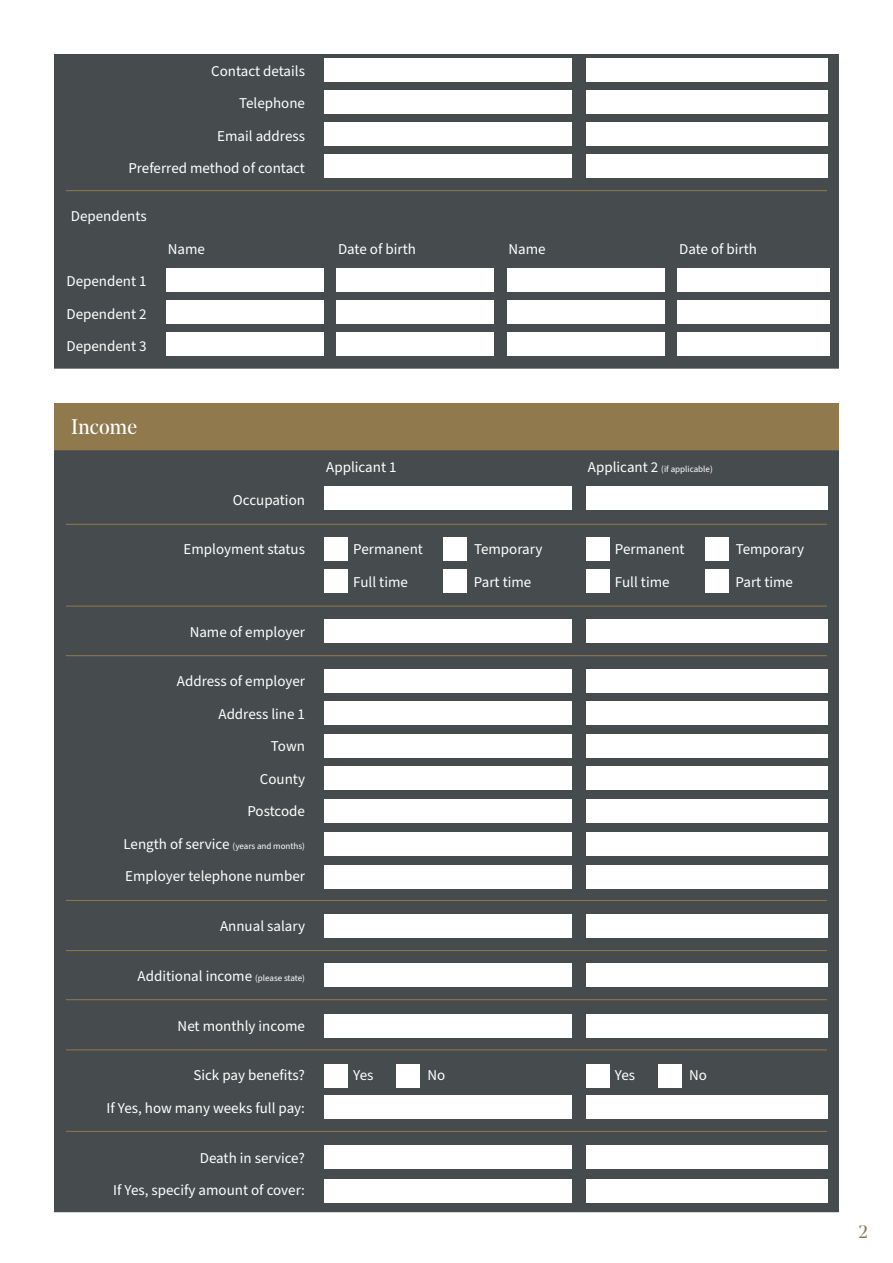
<style>
.page{position:relative;width:893px;height:1263px;background:#fff}
.page>*{position:absolute;margin:0;border:0;box-sizing:border-box;transform-origin:0 0}
.t1{font:21px "Noe Display";color:#fff}
.t2{font:18px "Noe Display";color:#91794e}
.t3{font:15px/32.5px "Source Sans Pro";color:#fff;text-align:right}
.t4{font:9px "Source Sans Pro";color:#fff}
.s1{font-size:15px}
.s2{font-size:9px}
</style>
<div class="page">
<div style="left:54px;top:54px;width:785px;height:146px;background:#464b4d"></div>
<div style="left:54px;top:200px;width:785px;height:169px;background:#464b4d"></div>
<div style="left:54px;top:403px;width:785px;height:47px;background:#91794e"></div>
<div style="left:54px;top:450px;width:785px;height:762px;background:#464b4d"></div>
<hr style="left:66px;top:190px;width:761px;height:1px;background:#91794e">
<hr style="left:66px;top:524px;width:761px;height:1px;background:#91794e">
<hr style="left:66px;top:606px;width:761px;height:1px;background:#91794e">
<hr style="left:66px;top:655px;width:761px;height:1px;background:#91794e">
<hr style="left:66px;top:900px;width:761px;height:1px;background:#91794e">
<hr style="left:66px;top:950px;width:761px;height:1px;background:#91794e">
<hr style="left:66px;top:999px;width:761px;height:1px;background:#91794e">
<hr style="left:66px;top:1049px;width:761px;height:1px;background:#91794e">
<hr style="left:66px;top:1131px;width:761px;height:1px;background:#91794e">
<div style="left:324px;top:59px;width:248px;height:23px;background:#fff"></div>
<div style="left:324px;top:90px;width:248px;height:24px;background:#fff"></div>
<div style="left:324px;top:122px;width:248px;height:24px;background:#fff"></div>
<div style="left:324px;top:154px;width:248px;height:23px;background:#fff"></div>
<div style="left:167px;top:268px;width:157px;height:24px;background:#fff"></div>
<div style="left:167px;top:300px;width:157px;height:24px;background:#fff"></div>
<div style="left:167px;top:332px;width:157px;height:24px;background:#fff"></div>
<div style="left:337px;top:268px;width:157px;height:24px;background:#fff"></div>
<div style="left:337px;top:300px;width:157px;height:24px;background:#fff"></div>
<div style="left:337px;top:332px;width:157px;height:24px;background:#fff"></div>
<div style="left:507px;top:268px;width:157px;height:24px;background:#fff"></div>
<div style="left:507px;top:300px;width:157px;height:24px;background:#fff"></div>
<div style="left:507px;top:332px;width:157px;height:24px;background:#fff"></div>
<div style="left:677px;top:268px;width:152px;height:24px;background:#fff"></div>
<div style="left:677px;top:300px;width:152px;height:24px;background:#fff"></div>
<div style="left:677px;top:332px;width:152px;height:24px;background:#fff"></div>
<div style="left:586px;top:59px;width:241px;height:23px;background:#fff"></div>
<div style="left:586px;top:90px;width:241px;height:24px;background:#fff"></div>
<div style="left:586px;top:122px;width:241px;height:24px;background:#fff"></div>
<div style="left:586px;top:154px;width:241px;height:23px;background:#fff"></div>
<div style="left:324px;top:486px;width:248px;height:24px;background:#fff"></div>
<div style="left:324px;top:620px;width:248px;height:23px;background:#fff"></div>
<div style="left:324px;top:669px;width:248px;height:24px;background:#fff"></div>
<div style="left:324px;top:701px;width:248px;height:23px;background:#fff"></div>
<div style="left:324px;top:734px;width:248px;height:23px;background:#fff"></div>
<div style="left:324px;top:766px;width:248px;height:23px;background:#fff"></div>
<div style="left:324px;top:799px;width:248px;height:23px;background:#fff"></div>
<div style="left:324px;top:832px;width:248px;height:23px;background:#fff"></div>
<div style="left:324px;top:865px;width:248px;height:23px;background:#fff"></div>
<div style="left:324px;top:914px;width:248px;height:23px;background:#fff"></div>
<div style="left:324px;top:963px;width:248px;height:24px;background:#fff"></div>
<div style="left:324px;top:1014px;width:248px;height:23px;background:#fff"></div>
<div style="left:324px;top:1095px;width:248px;height:24px;background:#fff"></div>
<div style="left:324px;top:1145px;width:248px;height:23px;background:#fff"></div>
<div style="left:324px;top:1179px;width:248px;height:23px;background:#fff"></div>
<div style="left:586px;top:486px;width:241px;height:24px;background:#fff"></div>
<div style="left:586px;top:620px;width:241px;height:23px;background:#fff"></div>
<div style="left:586px;top:669px;width:241px;height:24px;background:#fff"></div>
<div style="left:586px;top:701px;width:241px;height:23px;background:#fff"></div>
<div style="left:586px;top:734px;width:241px;height:23px;background:#fff"></div>
<div style="left:586px;top:766px;width:241px;height:23px;background:#fff"></div>
<div style="left:586px;top:799px;width:241px;height:23px;background:#fff"></div>
<div style="left:586px;top:832px;width:241px;height:23px;background:#fff"></div>
<div style="left:586px;top:865px;width:241px;height:23px;background:#fff"></div>
<div style="left:586px;top:914px;width:241px;height:23px;background:#fff"></div>
<div style="left:586px;top:963px;width:241px;height:24px;background:#fff"></div>
<div style="left:586px;top:1014px;width:241px;height:23px;background:#fff"></div>
<div style="left:586px;top:1095px;width:241px;height:24px;background:#fff"></div>
<div style="left:586px;top:1145px;width:241px;height:23px;background:#fff"></div>
<div style="left:586px;top:1179px;width:241px;height:23px;background:#fff"></div>
<div style="left:324px;top:538px;width:23px;height:23px;background:#fff"></div>
<div style="left:586px;top:538px;width:23px;height:23px;background:#fff"></div>
<div style="left:324px;top:570px;width:23px;height:23px;background:#fff"></div>
<div style="left:586px;top:570px;width:23px;height:23px;background:#fff"></div>
<div style="left:443px;top:538px;width:24px;height:23px;background:#fff"></div>
<div style="left:705px;top:538px;width:24px;height:23px;background:#fff"></div>
<div style="left:443px;top:570px;width:24px;height:23px;background:#fff"></div>
<div style="left:705px;top:570px;width:24px;height:23px;background:#fff"></div>
<div style="left:324px;top:1064px;width:23px;height:24px;background:#fff"></div>
<div style="left:586px;top:1064px;width:23px;height:24px;background:#fff"></div>
<div style="left:397px;top:1064px;width:23px;height:24px;background:#fff"></div>
<div style="left:659px;top:1064px;width:23px;height:24px;background:#fff"></div>
<p class="t3" style="left:128px;top:55px;width:178px">Contact details<br>Telephone<br>Email address<br>Preferred method of contact</p>
<p class="t3" style="left:71px;top:201px;width:77px">Dependents</p>
<p class="t3" style="left:168px;top:233px;width:39px">Name</p>
<p class="t3" style="left:338px;top:233px;width:79px">Date of birth</p>
<p class="t3" style="left:509px;top:233px;width:39px">Name</p>
<p class="t3" style="left:679px;top:233px;width:79px">Date of birth</p>
<p class="t3" style="left:67px;top:266px;width:82px;text-align:justify">Dependent 1<br>Dependent 2<br>Dependent 3</p>
<h1 class="t1" style="left:71px;top:414px;width:68px">Income</h1>
<p class="t3" style="left:326px;top:451px;width:72px">Applicant 1</p>
<p class="t4" style="left:588px;top:463px;width:126px"><span class="s1">Applicant 2</span> (if applicable)</p>
<p class="t3" style="left:233px;top:484px;width:74px">Occupation</p>
<p class="t3" style="left:184px;top:534px;width:123px">Employment status</p>
<p class="t3" style="left:353px;top:534px;width:71px">Permanent</p>
<p class="t3" style="left:474px;top:534px;width:70px">Temporary</p>
<p class="t3" style="left:615px;top:534px;width:71px">Permanent</p>
<p class="t3" style="left:736px;top:534px;width:70px">Temporary</p>
<p class="t3" style="left:353px;top:566px;width:56px">Full time</p>
<p class="t3" style="left:474px;top:566px;width:59px">Part time</p>
<p class="t3" style="left:615px;top:566px;width:56px">Full time</p>
<p class="t3" style="left:736px;top:566px;width:59px">Part time</p>
<p class="t3" style="left:190px;top:616px;width:117px">Name of employer</p>
<p class="t3" style="left:177px;top:666px;width:130px">Address of employer<br>Address line 1<br>Town<br>County<br>Postcode</p>
<p class="t4" style="left:123px;top:840px;width:183px"><span class="s1">Length of service</span> (years and months)</p>
<p class="t3" style="left:125px;top:861px;width:181px">Employer telephone number</p>
<p class="t3" style="left:220px;top:910px;width:86px">Annual salary</p>
<p class="t3" style="left:138px;top:960px;width:169px">Additional income <span class="s2">(please state)</span></p>
<p class="t3" style="left:178px;top:1010px;width:129px">Net monthly income</p>
<p class="t3" style="left:193px;top:1059px;width:113px">Sick pay benefits?</p>
<p class="t3" style="left:353px;top:1059px;width:22px">Yes</p>
<p class="t3" style="left:428px;top:1059px;width:19px">No</p>
<p class="t3" style="left:615px;top:1059px;width:22px">Yes</p>
<p class="t3" style="left:689px;top:1059px;width:19px">No</p>
<p class="t3" style="left:107px;top:1092px;width:200px">If Yes, how many weeks full pay:</p>
<p class="t3" style="left:113px;top:1142px;width:193px">Death in service?<br>If Yes, specify amount of cover:</p>
<p class="t2" style="left:858px;top:1220px;width:11px">2</p>
</div>
